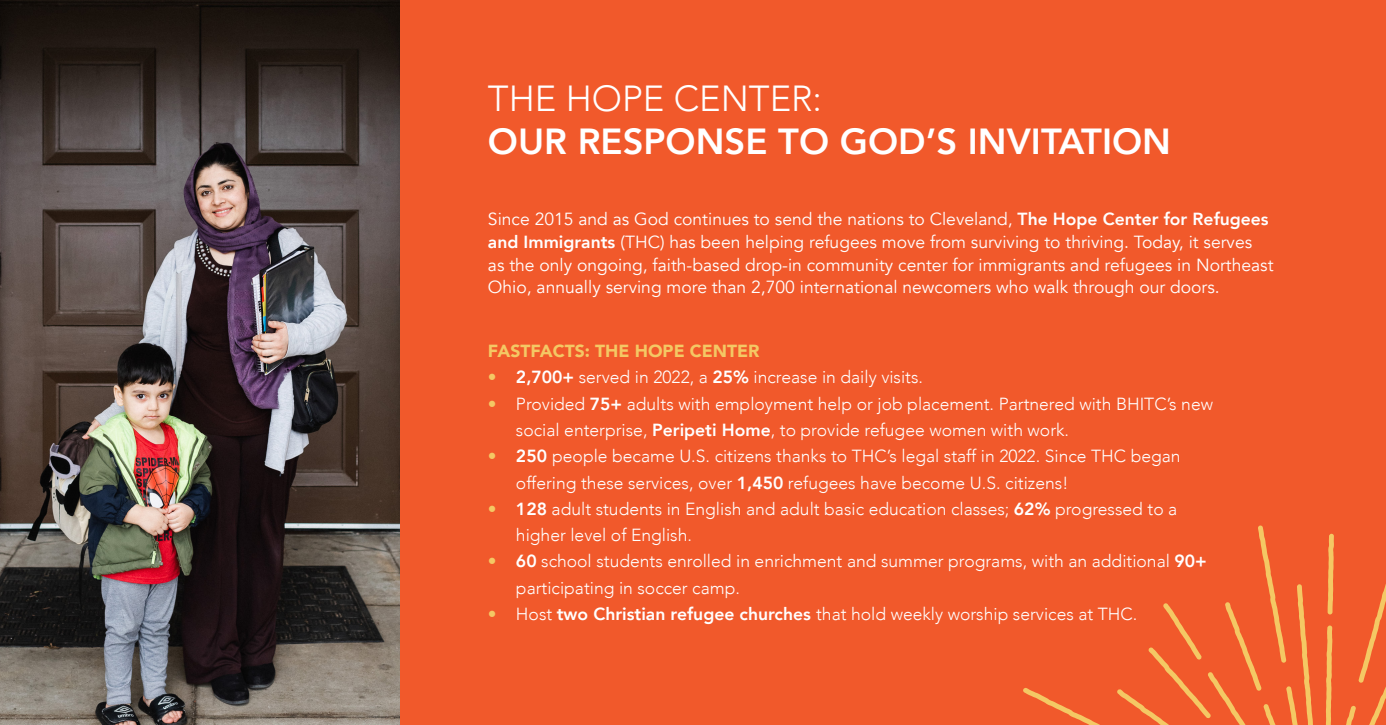
<style>
.page{position:relative;width:1386px;height:725px;background:#fff}
.page>*{position:absolute;margin:0;border:0;box-sizing:border-box;transform-origin:0 0}
.t1{font:800 36.23px "Avenir";color:#fff}
.t2{font:300 36.23px "Avenir";color:#fff}
.t3{font:300 17.5px/26.2px "Avenir";color:#fff}
.t4{font:17.5px/22.8px "Avenir";color:#fff}
.t5{font:900 17.5px "Avenir";color:#f4c864}
.s1{font-weight:800}
.s2{color:#f4c864}
</style>
<div class="page">
<div style="left:348px;top:0;width:1038px;height:724px;background:#f1592b"></div>
<svg style="left:1326px;top:533px;width:60px;height:191px"></svg>
<svg style="left:1023px;top:525px;width:290px;height:199px"></svg>
<img style="left:0;top:0;width:400px;height:724px">
<p class="t2" style="left:488px;top:77px;width:336px">THE HOPE CENTER:</p>
<p class="t1" style="left:488px;top:113px;width:685px">OUR RESPONSE TO GOD’S INVITATION</p>
<p class="t4" style="left:488px;top:208px;width:787px">Since 2015 and as God continues to send the nations to Cleveland, <span class="s1">The Hope Center for Refugees and Immigrants</span> (THC) has been helping refugees move from surviving to thriving. Today, it serves<br>as the only ongoing, faith-based drop-in community center for immigrants and refugees in Northeast Ohio, annually serving more than 2,700 international newcomers who walk through our doors.</p>
<p class="t5" style="left:488px;top:336px;width:273px">FASTFACTS: THE HOPE CENTER</p>
<p class="t3" style="left:488px;top:364px;width:437px"><span class="s2">•</span> <span class="s1">2,700+</span> served in 2022, a <span class="s1">25%</span> increase in daily visits.</p>
<p class="t3" style="left:516px;top:390px;width:699px;text-indent:-28px"><span class="s2">•</span> Provided <span class="s1">75+</span> adults with employment help or job placement. Partnered with BHITC’s new social enterprise, <span class="s1">Peripeti Home</span>, to provide refugee women with work.</p>
<p class="t3" style="left:516px;top:443px;width:666px;text-indent:-28px"><span class="s2">•</span> <span class="s1">250</span> people became U.S. citizens thanks to THC’s legal staff in 2022. Since THC began offering these services, over <span class="s1">1,450</span> refugees have become U.S. citizens!</p>
<p class="t3" style="left:516px;top:495px;width:663px;text-indent:-28px"><span class="s2">•</span> <span class="s1">128</span> adult students in English and adult basic education classes; <span class="s1">62%</span> progressed to a higher level of English.</p>
<p class="t3" style="left:516px;top:548px;width:692px;text-indent:-28px"><span class="s2">•</span> <span class="s1">60</span> school students enrolled in enrichment and summer programs, with an additional <span class="s1">90+ </span>participating in soccer camp.</p>
<p class="t3" style="left:488px;top:600px;width:651px"><span class="s2">•</span> Host <span class="s1">two Christian refugee churches</span> that hold weekly worship services at THC.</p>
</div>
